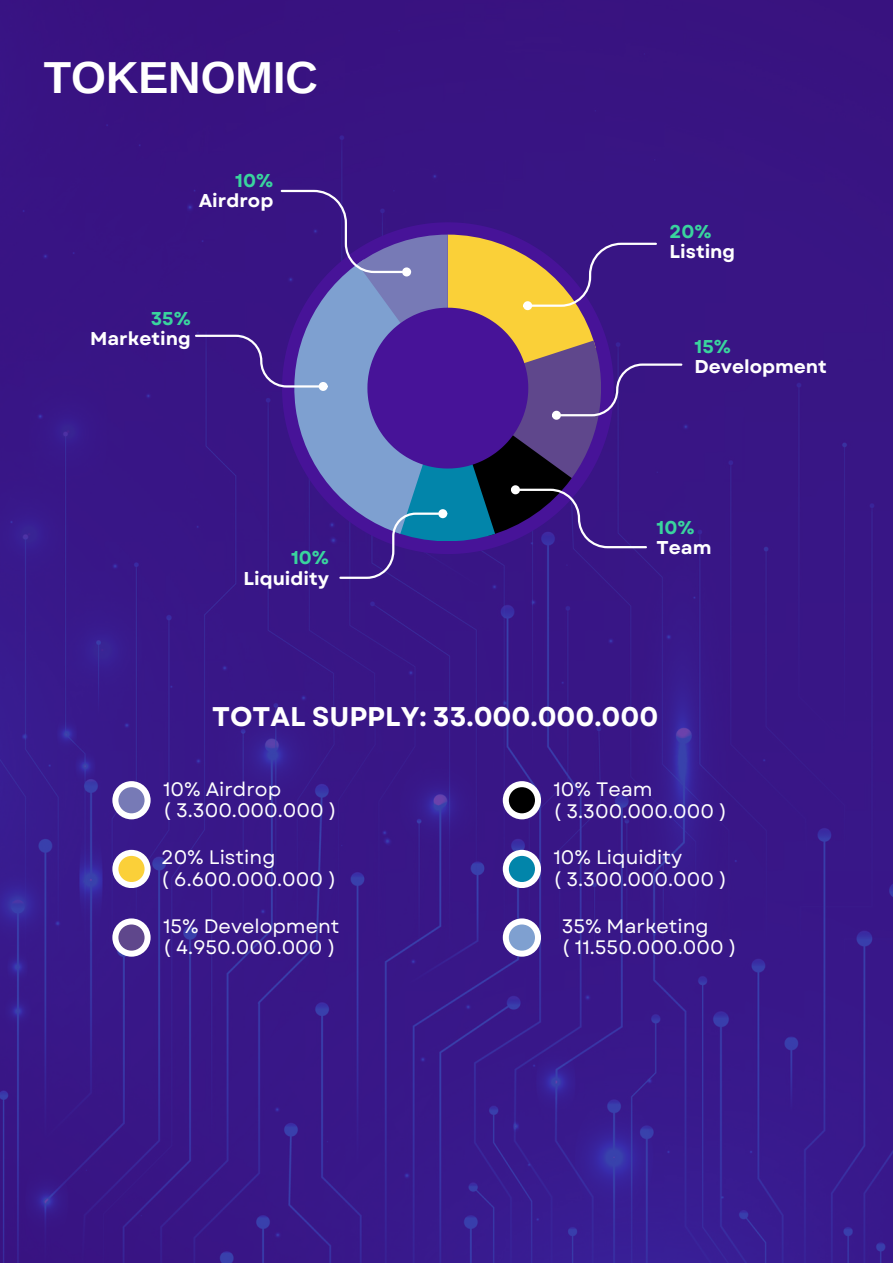
<style>
.page{position:relative;width:893px;height:1264px;background:#fff}
.page>*{position:absolute;margin:0;border:0;box-sizing:border-box;transform-origin:0 0}
.t1{font:700 44.85px "Arimo";color:#fff}
.t2{font:700 27px "Garet";color:#fff}
.t3{font:19.5px "Garet";color:#fff}
.t4{font:700 18.6px/20.2px "Garet";color:#fff;text-align:right}
.t5{font:700 18.6px "Garet";color:#3ad49e}
.s1{color:#3ad49e}
</style>
<div class="page">
<img style="left:0;top:0;width:892px;height:1262px">
<svg style="left:194px;top:189px;width:489px;height:391px;background:#4e368b"></svg>
<div style="left:512px;top:486px;width:7px;height:7px;background:#fff;border-radius:50%"></div>
<div style="left:511px;top:485px;width:9px;height:9px;border:2px solid #fff;border-radius:50%"></div>
<div style="left:112px;top:781px;width:39px;height:38px;background:#fff;border-radius:50%"></div>
<div style="left:118px;top:787px;width:26px;height:26px;background:#777ab6;border-radius:50%"></div>
<svg style="left:112px;top:849px;width:39px;height:39px"></svg>
<div style="left:118px;top:855px;width:26px;height:27px;background:#fbd039;border-radius:50%"></div>
<div style="left:112px;top:918px;width:39px;height:38px;background:#fff;border-radius:50%"></div>
<div style="left:118px;top:924px;width:26px;height:26px;background:#5f478c;border-radius:50%"></div>
<div style="left:502px;top:781px;width:39px;height:38px;background:#fff;border-radius:50%"></div>
<div style="left:509px;top:787px;width:26px;height:26px;background:#000;border-radius:50%"></div>
<svg style="left:502px;top:849px;width:39px;height:39px"></svg>
<div style="left:509px;top:855px;width:26px;height:27px;background:#0285aa;border-radius:50%"></div>
<div style="left:502px;top:918px;width:39px;height:38px;background:#fff;border-radius:50%"></div>
<div style="left:509px;top:924px;width:26px;height:26px;background:#7fa0d0;border-radius:50%"></div>
<p class="t1" style="left:44px;top:53px;width:275px">TOKENOMIC</p>
<p class="t5" style="left:235px;top:167px;width:40px">10%</p>
<p class="t4" style="left:199px;top:191px;width:76px">Airdrop</p>
<p class="t4" style="left:90px;top:308px;width:102px"><span class="s1">35%<br></span>Marketing</p>
<p class="t5" style="left:669px;top:218px;width:44px">20%</p>
<p class="t4" style="left:669px;top:241px;width:67px">Listing</p>
<p class="t5" style="left:694px;top:333px;width:38px">15%</p>
<p class="t4" style="left:694px;top:356px;width:134px">Development</p>
<p class="t5" style="left:291px;top:544px;width:40px">10%</p>
<p class="t4" style="left:243px;top:568px;width:87px">Liquidity</p>
<p class="t5" style="left:656px;top:514px;width:40px">10%</p>
<p class="t4" style="left:656px;top:537px;width:56px">Team</p>
<p class="t2" style="left:212px;top:697px;width:447px">TOTAL SUPPLY: 33.000.000.000</p>
<p class="t3" style="left:163px;top:775px;width:120px">10% Airdrop</p>
<p class="t3" style="left:163px;top:796px;width:175px">( 3.300.000.000 )</p>
<p class="t3" style="left:161px;top:843px;width:116px">20% Listing</p>
<p class="t3" style="left:161px;top:865px;width:176px">( 6.600.000.000 )</p>
<p class="t3" style="left:163px;top:912px;width:178px">15% Development</p>
<p class="t3" style="left:163px;top:933px;width:174px">( 4.950.000.000 )</p>
<p class="t3" style="left:553px;top:775px;width:101px">10% Team</p>
<p class="t3" style="left:553px;top:796px;width:175px">( 3.300.000.000 )</p>
<p class="t3" style="left:553px;top:843px;width:130px">10% Liquidity</p>
<p class="t3" style="left:553px;top:865px;width:175px">( 3.300.000.000 )</p>
<p class="t3" style="left:561px;top:912px;width:148px">35% Marketing</p>
<p class="t3" style="left:561px;top:933px;width:176px">( 11.550.000.000 )</p>
</div>
